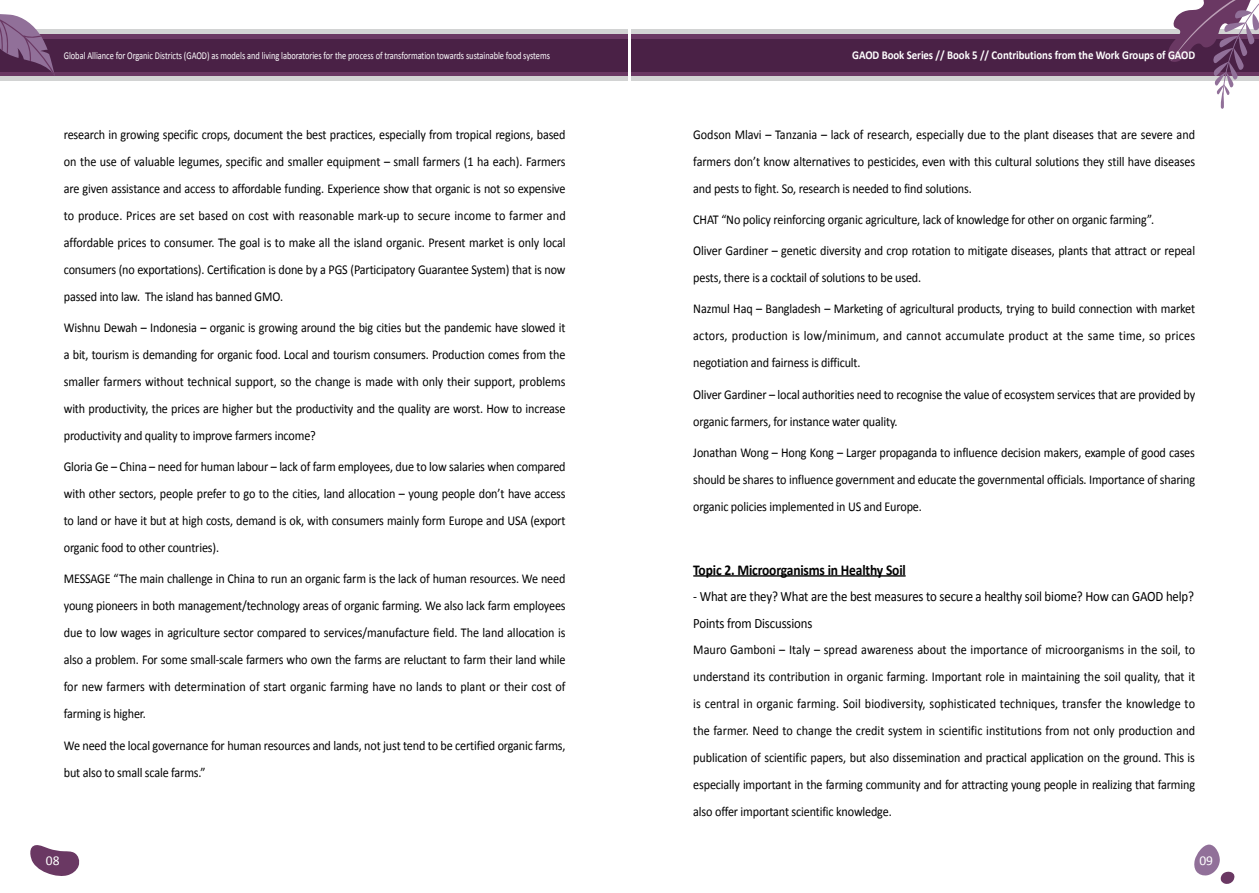
<style>
.page{position:relative;width:1259px;height:893px;background:#fff}
.page>*{position:absolute;margin:0;border:0;box-sizing:border-box;transform-origin:0 0}
.t1{font:700 15px "Calibri";letter-spacing:-.01em;color:#000;scale:.9 1}
.t2{font:14.25px/27px "Calibri";letter-spacing:-.01em;color:#000;scale:.9 1}
.t3{font:13.5px/27px "Calibri";letter-spacing:-.01em;color:#000;text-align:justify;scale:.9 1}
.t4{font:13.5px "Calibri";color:#fff}
.t5{font:700 12px "Calibri";letter-spacing:-.005em;color:#fff;scale:.9 1}
.t6{font:10.5px "Calibri";letter-spacing:-.005em;color:#fff;scale:.8 1}
</style>
<div class="page">
<hr style="left:693px;top:575px;width:212px;height:2px;background:#000">
<svg style="left:30px;top:845px;width:50px;height:31px"></svg>
<div style="left:0;top:30px;width:627px;height:51px;background:#d2d3d3"></div>
<div style="left:0;top:34px;width:627px;height:42px;background:#6a3863"></div>
<div style="left:0;top:39px;width:627px;height:33px;background:#4a2146"></div>
<div style="left:631px;top:30px;width:628px;height:51px;background:#d2d3d3"></div>
<div style="left:631px;top:34px;width:628px;height:42px;background:#6a3863"></div>
<div style="left:631px;top:39px;width:628px;height:33px;background:#4a2146"></div>
<svg style="left:0;top:14px;width:55px;height:61px"></svg>
<svg style="left:1167px;top:0;width:92px;height:109px"></svg>
<svg style="left:1194px;top:844px;width:41px;height:40px"></svg>
<p class="t6" style="left:64px;top:49px;width:609px">Global Alliance for Organic Districts (GAOD) as models and living laboratories for the process of transformation towards sustainable food systems</p>
<p class="t3" style="left:64px;top:120px;width:559px">research in growing specific crops, document the best practices, especially from tropical regions, based on the use of valuable legumes, specific and smaller equipment – small farmers (1 ha each). Farmers are given assistance and access to affordable funding. Experience show that organic is not so expensive to produce. Prices are set based on cost with reasonable mark-up to secure income to farmer and affordable prices to consumer. The goal is to make all the island organic. Present market is only local consumers (no exportations). Certification is done by a PGS (Participatory Guarantee System) that is now passed into law. The island has banned GMO.</p>
<p class="t3" style="left:64px;top:313px;width:559px">Wishnu Dewah – Indonesia – organic is growing around the big cities but the pandemic have slowed it a bit, tourism is demanding for organic food. Local and tourism consumers. Production comes from the smaller farmers without technical support, so the change is made with only their support, problems with productivity, the prices are higher but the productivity and the quality are worst. How to increase productivity and quality to improve farmers income?</p>
<p class="t3" style="left:64px;top:452px;width:559px">Gloria Ge – China – need for human labour – lack of farm employees, due to low salaries when compared with other sectors, people prefer to go to the cities, land allocation – young people don’t have access to land or have it but at high costs, demand is ok, with consumers mainly form Europe and USA (export organic food to other countries).</p>
<p class="t3" style="left:64px;top:565px;width:559px">MESSAGE “The main challenge in China to run an organic farm is the lack of human resources. We need young pioneers in both management/technology areas of organic farming. We also lack farm employees due to low wages in agriculture sector compared to services/manufacture field. The land allocation is also a problem. For some small-scale farmers who own the farms are reluctant to farm their land while for new farmers with determination of start organic farming have no lands to plant or their cost of farming is higher.</p>
<p class="t3" style="left:64px;top:731px;width:559px">We need the local governance for human resources and lands, not just tend to be certified organic farms, but also to small scale farms.”</p>
<p class="t5" style="left:852px;top:48px;width:383px">GAOD Book Series // Book 5 // Contributions from the Work Groups of GAOD</p>
<p class="t3" style="left:693px;top:120px;width:559px">Godson Mlavi – Tanzania – lack of research, especially due to the plant diseases that are severe and farmers don’t know alternatives to pesticides, even with this cultural solutions they still have diseases and pests to fight. So, research is needed to find solutions.</p>
<p class="t3" style="left:693px;top:205px;width:513px">CHAT “No policy reinforcing organic agriculture, lack of knowledge for other on organic farming”.</p>
<p class="t3" style="left:693px;top:236px;width:559px">Oliver Gardiner – genetic diversity and crop rotation to mitigate diseases, plants that attract or repeal pests, there is a cocktail of solutions to be used.</p>
<p class="t3" style="left:693px;top:295px;width:559px">Nazmul Haq – Bangladesh – Marketing of agricultural products, trying to build connection with market actors, production is low/minimum, and cannot accumulate product at the same time, so prices negotiation and fairness is difficult.</p>
<p class="t3" style="left:693px;top:380px;width:559px">Oliver Gardiner – local authorities need to recognise the value of ecosystem services that are provided by organic farmers, for instance water quality.</p>
<p class="t3" style="left:693px;top:438px;width:559px">Jonathan Wong – Hong Kong – Larger propaganda to influence decision makers, example of good cases should be shares to influence government and educate the governmental officials. Importance of sharing organic policies implemented in US and Europe.</p>
<p class="t1" style="left:693px;top:560px;width:238px">Topic 2. Microorganisms in Healthy Soil</p>
<p class="t2" style="left:693px;top:582px;width:558px">- What are they? What are the best measures to secure a healthy soil biome? How can GAOD help?<br>Points from Discussions</p>
<p class="t3" style="left:693px;top:636px;width:559px">Mauro Gamboni – Italy – spread awareness about the importance of microorganisms in the soil, to understand its contribution in organic farming. Important role in maintaining the soil quality, that it is central in organic farming. Soil biodiversity, sophisticated techniques, transfer the knowledge to the farmer. Need to change the credit system in scientific institutions from not only production and publication of scientific papers, but also dissemination and practical application on the ground. This is especially important in the farming community and for attracting young people in realizing that farming also offer important scientific knowledge.</p>
<p class="t4" style="left:46px;top:852px;width:15px">08</p>
<p class="t4" style="left:1199px;top:852px;width:15px">09</p>
</div>
